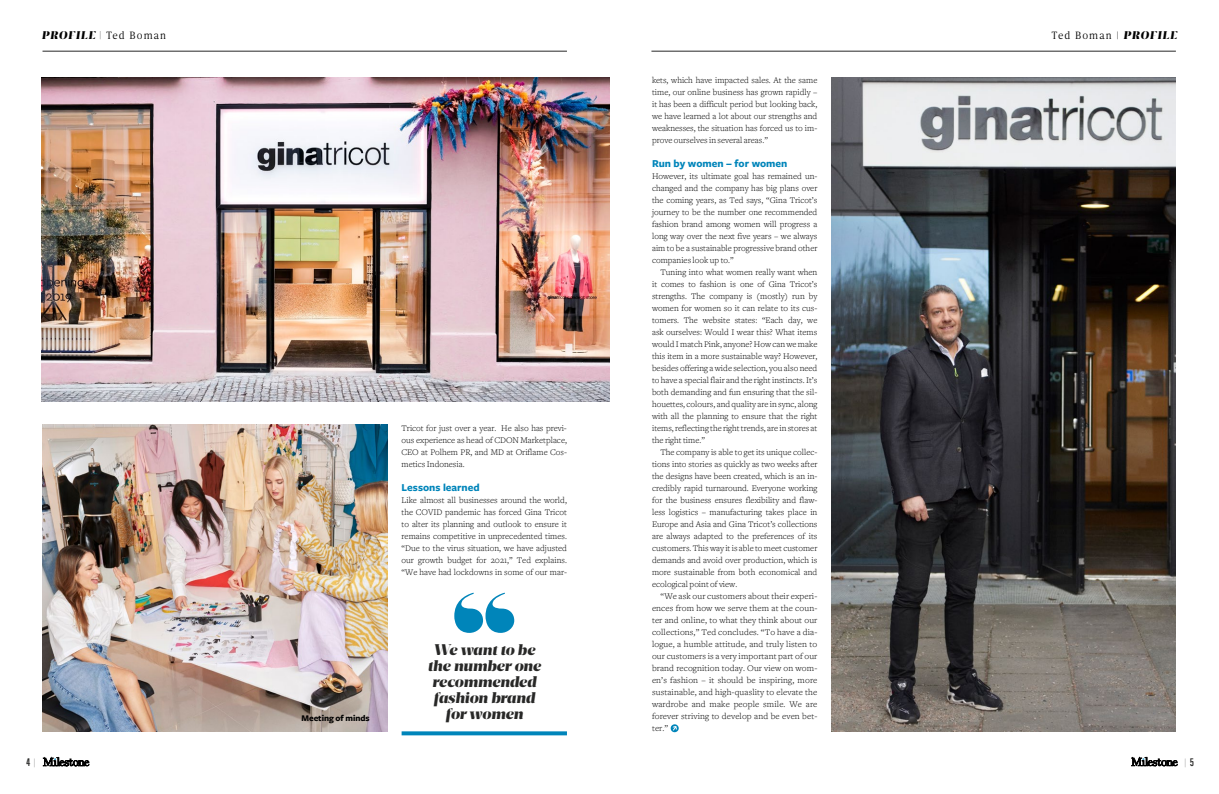
<style>
.page{position:relative;width:1219px;height:794px;background:#fff}
.page>*{position:absolute;margin:0;border:0;box-sizing:border-box;transform-origin:0 0}
.t1{font:italic 15px/16px "Breve Display";color:#282827;text-align:center}
.t2{font:700 11px "Freight Sans Pro";color:#0085ba}
.t3{font:300 10.8px "Breve News";letter-spacing:.1em;color:#000}
.t4{font:700 10px "Trump Gothic West";color:#282827}
.t5{font:300 10px "Freight Disp Pro";color:#282827}
.t6{font:300 9px/12px "Freight Text";color:#000;text-align:justify}
.t7{font:700 9px "Freight Sans";color:#000}
.s1{font-family:"Breve Display";font-weight:400;font-style:italic}
.s2{font-family:"Breve Display";font-weight:400}
.s3{font-family:"Freight Disp Pro";font-weight:500;font-style:italic}
.s4{font-family:"Trump Gothic West";font-weight:700}
</style>
<div class="page">
<svg style="left:43px;top:757px;width:46px;height:9px"></svg>
<svg style="left:1131px;top:757px;width:46px;height:9px"></svg>
<hr style="left:651px;top:51px;width:525px;height:1px;background:#282827">
<hr style="left:43px;top:51px;width:524px;height:1px;background:#282827">
<svg style="left:671px;top:724px;width:8px;height:8px"></svg>
<img style="left:831px;top:77px;width:345px;height:654px">
<img style="left:42px;top:77px;width:567px;height:324px">
<img style="left:43px;top:424px;width:344px;height:307px">
<svg style="left:402px;top:731px;width:165px;height:4px"></svg>
<svg style="left:454px;top:592px;width:60px;height:41px"></svg>
<p class="t3" style="left:42px;top:29px;width:126px"><span class="s1">PROFILE</span> <span class="s2">|</span> Ted Boman</p>
<p class="t3" style="left:1052px;top:29px;width:127px">Ted Boman | <span class="s1">PROFILE</span></p>
<p class="t6" style="left:652px;top:74px;width:167px">kets, which have impacted sales. At the same time, our online business has grown rapidly – it has been a difficult period but looking back, we have learned a lot about our strengths and weaknesses, the situation has forced us to im&shy;prove ourselves in several areas.”</p>
<p class="t2" style="left:652px;top:156px;width:137px">Run by women – for women</p>
<p class="t6" style="left:652px;top:170px;width:167px">However, its ultimate goal has remained un&shy;changed and the company has big plans over the coming years, as Ted says, “Gina Tricot’s journey to be the number one recommended fashion brand among women will progress a long way over the next five years – we always aim to be a sustainable progressive brand other companies look up to.”</p>
<p class="t6" style="left:652px;top:266px;width:167px;text-indent:9px">Tuning into what women really want when it comes to fashion is one of Gina Tricot’s strengths. The company is (mostly) run by women for women so it can relate to its cus&shy;tomers. The website states: “Each day, we ask ourselves: Would I wear this? What items would I match Pink, anyone? How can we make this item in a more sustainable way? However, besides offering a wide selection, you also need to have a special flair and the right instincts. It’s both demanding and fun ensuring that the sil&shy;houettes, colours, and quality are in sync, along with all the planning to ensure that the right items, reflecting the right trends, are in stores at the right time.”</p>
<p class="t6" style="left:652px;top:446px;width:167px;text-indent:9px">The company is able to get its unique collec&shy;tions into stories as quickly as two weeks after the designs have been created, which is an in&shy;credibly rapid turnaround. Everyone working for the business ensures flexibility and flaw&shy;less logistics – manufacturing takes place in Europe and Asia and Gina Tricot’s collections are always adapted to the preferences of its customers. This way it is able to meet customer demands and avoid over production, which is more sustainable from both economical and ecological point of view.</p>
<p class="t6" style="left:652px;top:590px;width:167px;text-indent:9px">“We ask our customers about their experi&shy;ences from how we serve them at the coun&shy;ter and online, to what they think about our collections,” Ted concludes. “To have a dia&shy;logue, a humble attitude, and truly listen to our customers is a very important part of our brand recognition today. Our view on wom&shy;en’s fashion – it should be inspiring, more sustainable, and high-quaslity to elevate the wardrobe and make people smile. We are forever striving to develop and be even bet&shy;ter.”</p>
<p class="t6" style="left:402px;top:422px;width:167px">Tricot for just over a year. He also has previ&shy;ous experience as head of CDON Marketplace, CEO at Polhem PR, and MD at Oriflame Cos&shy;metics Indonesia.</p>
<p class="t2" style="left:402px;top:480px;width:80px">Lessons learned</p>
<p class="t6" style="left:402px;top:494px;width:167px">Like almost all businesses around the world, the COVID pandemic has forced Gina Tricot to alter its planning and outlook to ensure it remains competitive in unprecedented times. “Due to the virus situation, we have adjusted our growth budget for 2021,” Ted explains. “We have had lockdowns in some of our mar-</p>
<h1 class="t1" style="left:428px;top:642px;width:115px">We want to be the number one recommended fashion brand</h1>
<p class="t7" style="left:301px;top:713px;width:70px">Meeting of minds</p>
<h1 class="t1" style="left:445px;top:706px;width:79px">for women</h1>
<p class="t4" style="left:27px;top:755px;width:10px">4 <span class="s3">|</span></p>
<p class="t5" style="left:1185px;top:756px;width:11px">| <span class="s4">5</span></p>
</div>
